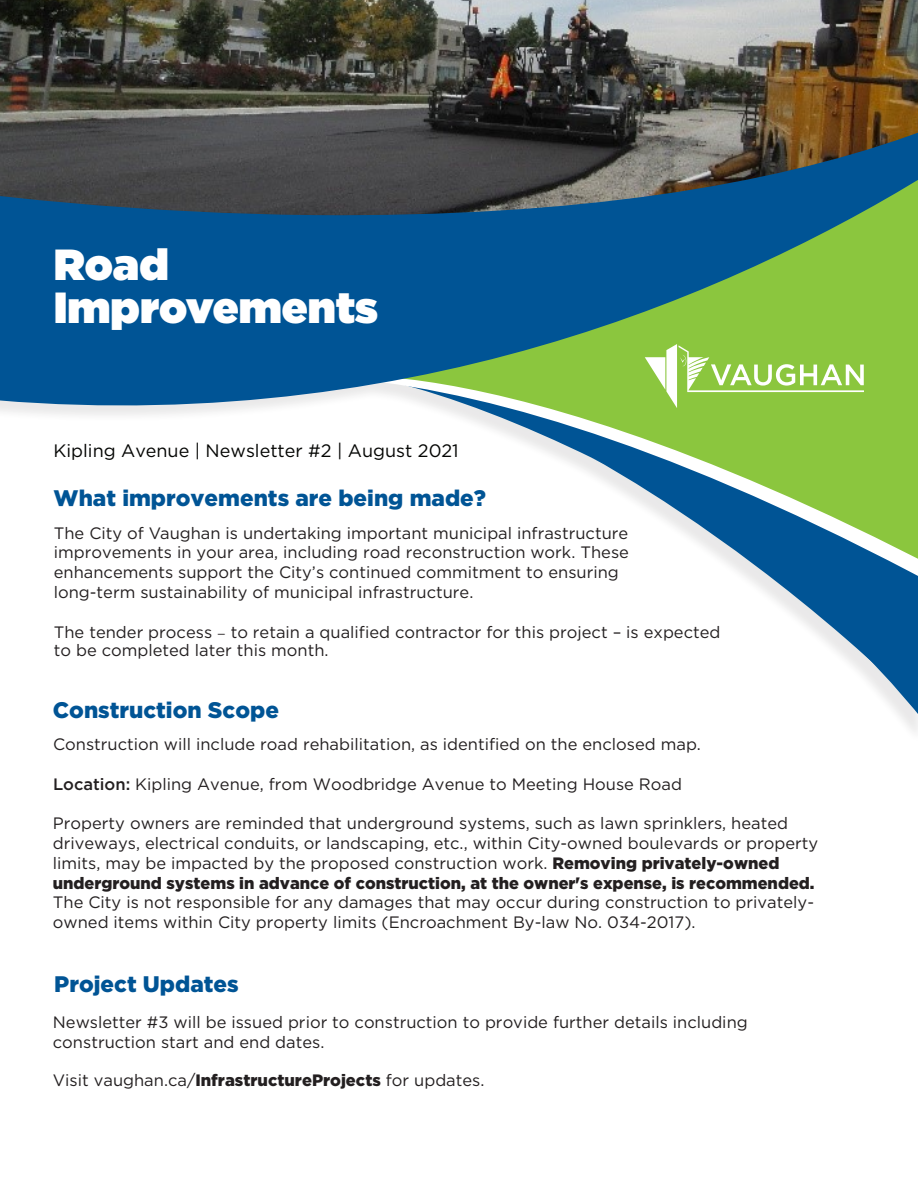
<style>
.page{position:relative;width:918px;height:1188px;background:#fff}
.page>*{position:absolute;margin:0;border:0;box-sizing:border-box;transform-origin:0 0}
.t1{font:900 43.5px/43.5px "Gotham";color:#fff}
.t2{font:900 22.5px "Gotham";color:#005495}
.t3{font:18px "Gotham";color:#040503}
.t4{font:16.5px/19.8px "Gotham";color:#231f20}
.s1{font-family:"Minion Pro"}
.s2{font-weight:500}
.s3{font-weight:900}
</style>
<div class="page">
<svg style="left:862px;top:673px;width:56px;height:59px"></svg>
<svg style="left:0;top:228px;width:918px;height:445px"></svg>
<img style="left:0;top:1px;width:918px;height:227px">
<svg style="left:645px;top:344px;width:219px;height:64px;background:#a2d164"></svg>
<p class="t1" style="left:54px;top:242px;width:326px">Road<br>Improvements</p>
<p class="t3" style="left:54px;top:441px;width:407px">Kipling Avenue | Newsletter #2 | August 2021</p>
<h2 class="t2" style="left:54px;top:485px;width:434px">What improvements are being made?</h2>
<p class="t4" style="left:54px;top:522px;width:577px">The City of Vaughan is undertaking important municipal infrastructure improvements in your area, including road reconstruction work. These enhancements support the City’s continued commitment to ensuring long-term sustainability of municipal infrastructure.</p>
<p class="t4" style="left:54px;top:623px;width:668px;line-height:18px">The tender process <span class="s1">–</span> to retain a qualified contractor for this project – is expected to be completed later this month.</p>
<h2 class="t2" style="left:53px;top:697px;width:228px">Construction Scope</h2>
<p class="t4" style="left:53px;top:734px;width:650px">Construction will include road rehabilitation, as identified on the enclosed map.</p>
<p class="t4" style="left:53px;top:774px;width:631px"><span class="s2">Location:</span> Kipling Avenue, from Woodbridge Avenue to Meeting House Road</p>
<p class="t4" style="left:53px;top:813px;width:767px">Property owners are reminded that underground systems, such as lawn sprinklers, heated driveways, electrical conduits, or landscaping, etc., within City-owned boulevards or property limits, may be impacted by the proposed construction work. <span class="s3">Removing privately-owned underground systems in advance of construction, at the owner's expense, is recommended.</span></p>
<p class="t4" style="left:53px;top:892px;width:763px">The City is not responsible for any damages that may occur during construction to privately&shy;owned items within City property limits (Encroachment By-law No. 034-2017).</p>
<h2 class="t2" style="left:54px;top:971px;width:186px">Project Updates</h2>
<p class="t4" style="left:53px;top:1012px;width:696px">Newsletter #3 will be issued prior to construction to provide further details including construction start and end dates.</p>
<p class="t4" style="left:53px;top:1070px;width:433px">Visit vaughan.ca/<span class="s3">InfrastructureProjects</span> for updates.</p>
</div>
